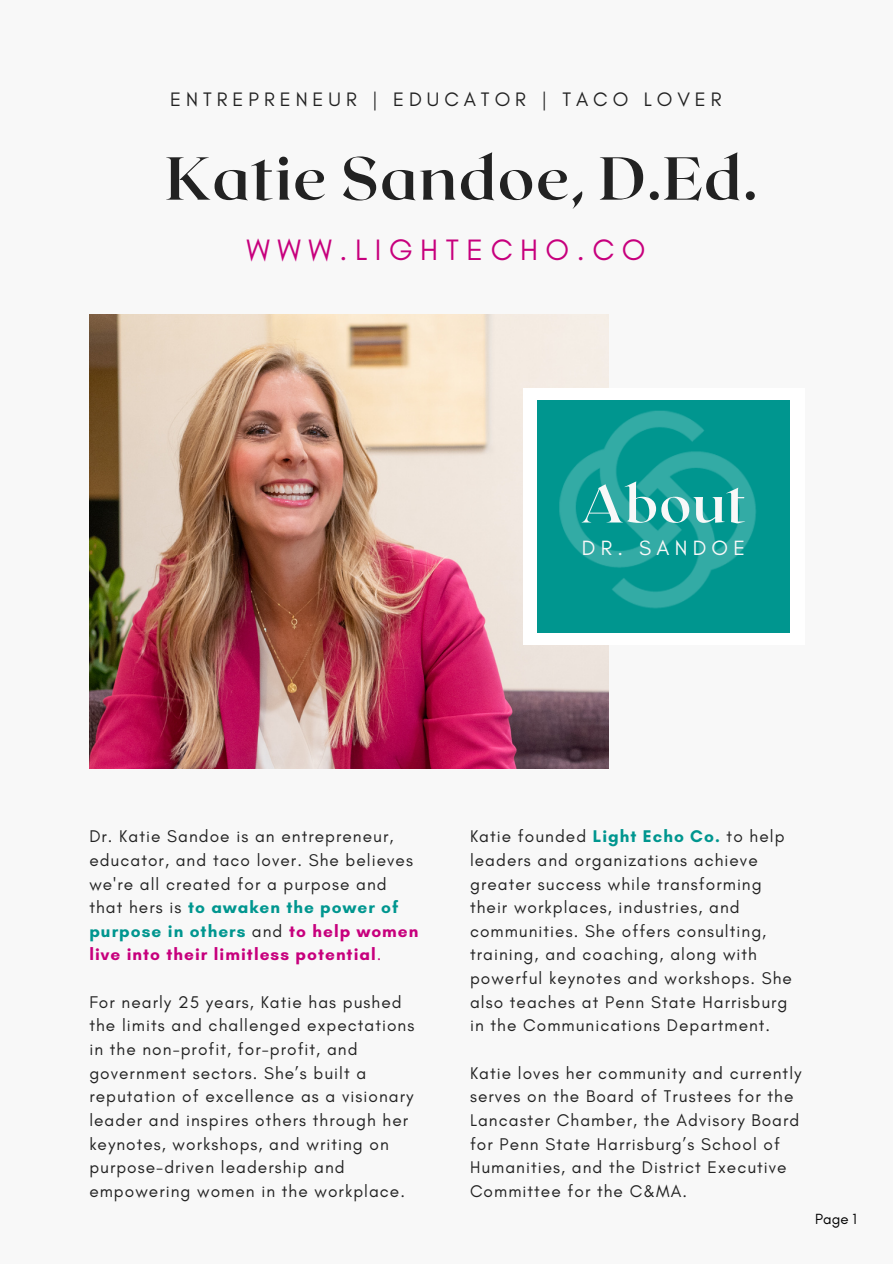
<style>
.page{position:relative;width:893px;height:1264px;background:#fff}
.page>*{position:absolute;margin:0;border:0;box-sizing:border-box;transform-origin:0 0}
.t1{font:700 60.45px "Roxborough CF";letter-spacing:.02em;color:#222}
.t2{font:700 52.5px "Roxborough CF";letter-spacing:.02em;color:#f8f8f8}
.t3{font:30px "Glacial Indifference";letter-spacing:.25em;color:#c7007d}
.t4{font:21px "Glacial Indifference";letter-spacing:.25em;color:#f8f8f8}
.t5{font:19.8px "Glacial Indifference";letter-spacing:.25em;color:#222}
.t6{font:17.25px/23.7px "Glacial Indifference";letter-spacing:.06em;color:#222}
.t7{font:15px "Glacial Indifference";color:#000}
.s1{font-weight:700;color:#00968f}
.s2{font-weight:700;color:#c7007d}
.s3{color:#c7007d}
</style>
<div class="page">
<div style="left:0;top:0;width:892px;height:1263px;background:#f8f8f8"></div>
<img style="left:89px;top:315px;width:519px;height:453px">
<div style="left:523px;top:388px;width:281px;height:256px;background:#fff"></div>
<div style="left:537px;top:399px;width:252px;height:233px;background:#00968f"></div>
<img style="left:559px;top:410px;width:197px;height:199px">
<h1 class="t5" style="left:170px;top:88px;width:553px">ENTREPRENEUR | EDUCATOR | TACO LOVER</h1>
<h4 class="t1" style="left:165px;top:139px;width:594px">Katie Sandoe, D.Ed.</h4>
<h3 class="t3" style="left:246px;top:231px;width:400px">WWW.LIGHTECHO.CO</h3>
<p class="t2" style="left:580px;top:470px;width:167px">About</p>
<h2 class="t4" style="left:581px;top:535px;width:165px">DR. SANDOE</h2>
<h4 class="t6" style="left:89px;top:824px;width:330px">Dr. Katie Sandoe is an entrepreneur, educator, and taco lover. She believes we're all created for a purpose and that hers is <span class="s1">to awaken the power of purpose in others</span> and <span class="s2">to help women live into their limitless potential</span><span class="s3">.</span></h4>
<h5 class="t6" style="left:89px;top:989px;width:326px">For nearly 25 years, Katie has pushed the limits and challenged expectations in the non-profit, for-profit, and government sectors. She’s built a reputation of excellence as a visionary leader and inspires others through her keynotes, workshops, and writing on purpose-driven leadership and empowering women in the workplace.</h5>
<h5 class="t6" style="left:470px;top:824px;width:323px">Katie founded <span class="s1">Light Echo Co.</span> to help leaders and organizations achieve greater success while transforming their workplaces, industries, and communities. She offers consulting, training, and coaching, along with powerful keynotes and workshops. She also teaches at Penn State Harrisburg in the Communications Department.</h5>
<h5 class="t6" style="left:470px;top:1060px;width:333px">Katie loves her community and currently serves on the Board of Trustees for the Lancaster Chamber, the Advisory Board for Penn State Harrisburg’s School of Humanities, and the District Executive Committee for the C&amp;MA.</h5>
<h5 class="t7" style="left:815px;top:1209px;width:43px">Page 1</h5>
</div>
